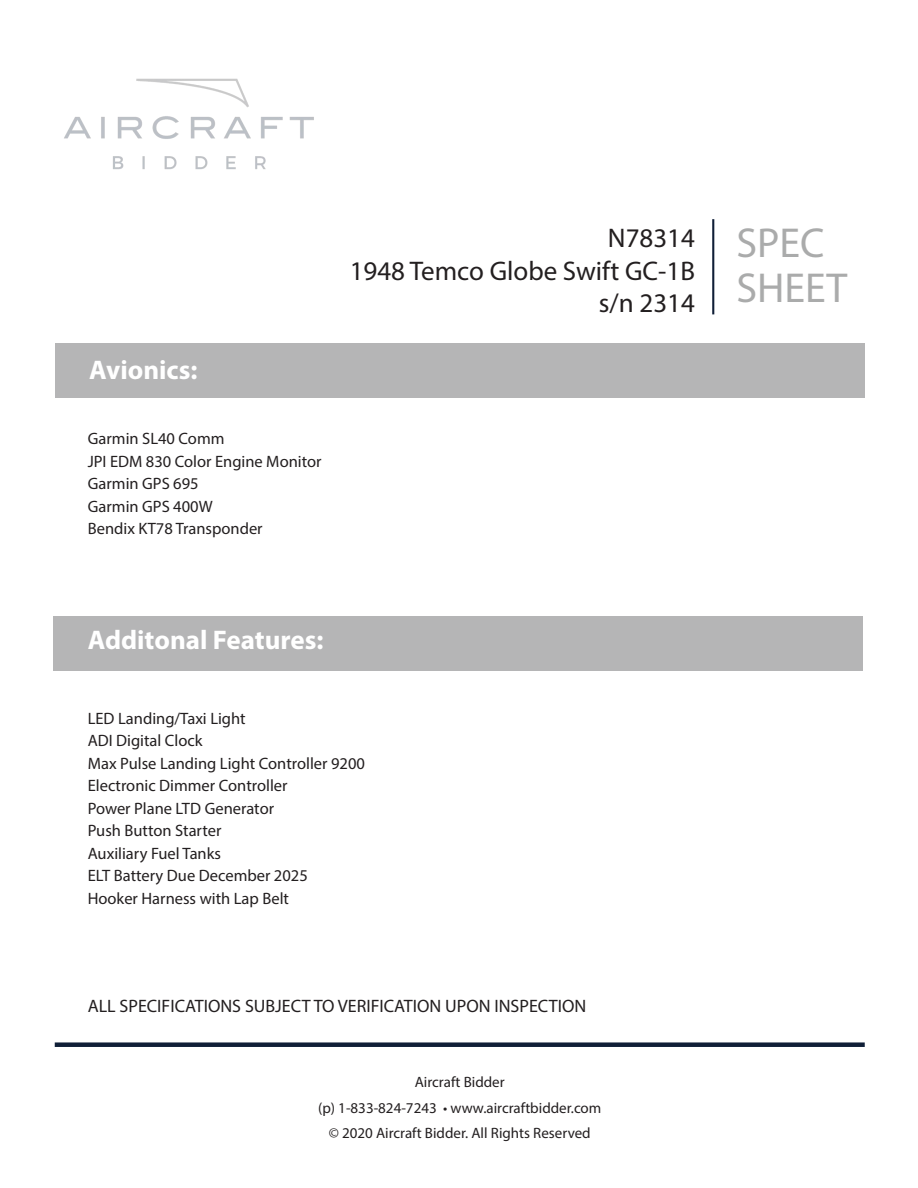
<style>
.page{position:relative;width:918px;height:1188px;background:#fff}
.page>*{position:absolute;margin:0;border:0;box-sizing:border-box;transform-origin:0 0}
.t1{font:42px/45.2px "Myriad Pro";color:#aaabab}
.t2{font:27px/32.4px "Myriad Pro";color:#231f20;text-align:right}
.t3{font:700 27px "Myriad Pro";color:#fff}
.t4{font:18px "Myriad Pro";color:#231f20}
.t5{font:16.5px "Myriad Pro";color:#231f20}
.t6{font:15px/25.5px "Myriad Pro";color:#231f20;text-align:center}
</style>
<div class="page">
<div style="left:53px;top:617px;width:809px;height:54px;background:#b5b5b6"></div>
<div style="left:56px;top:344px;width:809px;height:54px;background:#b5b5b6"></div>
<img style="left:64px;top:78px;width:250px;height:92px">
<div style="left:55px;top:1042px;width:810px;height:5px;background:#101f37"></div>
<hr style="left:712px;top:219px;width:2px;height:95px;background:#101f37">
<p class="t3" style="left:89px;top:352px;width:110px">Avionics:</p>
<p class="t5" style="left:88px;top:429px;width:138px">Garmin SL40 Comm</p>
<p class="t5" style="left:88px;top:451px;width:235px">JPI EDM 830 Color Engine Monitor</p>
<p class="t5" style="left:88px;top:474px;width:112px">Garmin GPS 695</p>
<p class="t5" style="left:88px;top:496px;width:126px">Garmin GPS 400W</p>
<p class="t5" style="left:88px;top:519px;width:176px">Bendix KT78 Transponder</p>
<h2 class="t2" style="left:350px;top:222px;width:347px">N78314<br>1948 Temco Globe Swift GC-1B s/n 2314</h2>
<h1 class="t1" style="left:736px;top:220px;width:112px">SPEC<br>SHEET</h1>
<p class="t3" style="left:88px;top:622px;width:237px">Additonal Features:</p>
<p class="t5" style="left:88px;top:708px;width:160px">LED Landing/Taxi Light</p>
<p class="t5" style="left:88px;top:731px;width:116px">ADI Digital Clock</p>
<p class="t5" style="left:88px;top:753px;width:279px">Max Pulse Landing Light Controller 9200</p>
<p class="t5" style="left:88px;top:776px;width:201px">Electronic Dimmer Controller</p>
<p class="t5" style="left:88px;top:798px;width:188px">Power Plane LTD Generator</p>
<p class="t5" style="left:88px;top:821px;width:135px">Push Button Starter</p>
<p class="t5" style="left:88px;top:843px;width:135px">Auxiliary Fuel Tanks</p>
<p class="t5" style="left:88px;top:866px;width:222px">ELT Battery Due December 2025</p>
<p class="t5" style="left:88px;top:888px;width:203px">Hooker Harness with Lap Belt</p>
<p class="t4" style="left:88px;top:995px;width:500px">ALL SPECIFICATIONS SUBJECT TO VERIFICATION UPON INSPECTION</p>
<p class="t6" style="left:318px;top:1069px;width:285px">Aircraft Bidder<br>(p) 1-833-824-7243 • www.aircraftbidder.com © 2020 Aircraft Bidder. All Rights Reserved</p>
</div>
